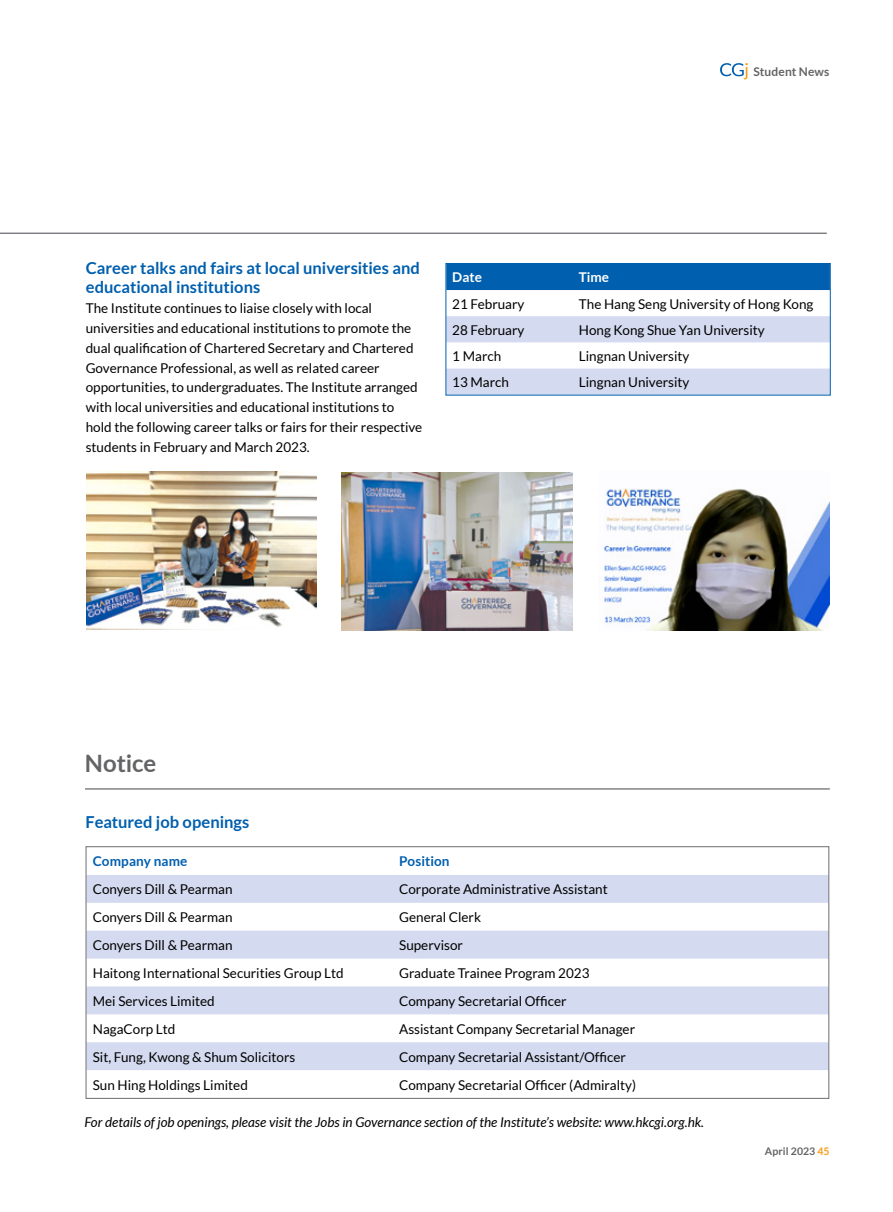
<style>
.page{position:relative;width:893px;height:1212px;background:#fff}
.page>*{position:absolute;margin:0;border:0;box-sizing:border-box;transform-origin:0 0}
.t1{font:700 24px "Lato";letter-spacing:-.005em;color:#636466}
.t2{font:700 16.5px/19.8px "Lato";color:#005fae}
.t3{font:13.5px/19.8px "Lato";color:#000}
.t4{font:italic 13.5px "Lato";color:#000}
.t5{font:700 13.5px "Lato";letter-spacing:.005em;color:#005fae}
.t6{font:700 13.5px "Lato";color:#fff}
.t7{font:700 12px "Lato";letter-spacing:.01em;color:#636466}
.t8{font:700 10.5px "Lato";letter-spacing:.005em;color:#636466}
.s1{color:#f99d1c}
</style>
<div class="page">
<svg style="left:720px;top:63px;width:28px;height:16px"></svg>
<hr style="left:0;top:233px;width:827px;height:1px;background:#6d6e71">
<svg style="left:88px;top:875px;width:739px;height:195px;fill:#d4daef"></svg>
<div style="left:86px;top:846px;width:743px;height:253px;border:1px solid #6d6e71"></div>
<div style="left:448px;top:265px;width:381px;height:25px;background:#005fae"></div>
<svg style="left:448px;top:316px;width:381px;height:77px"></svg>
<div style="left:446px;top:263px;width:385px;height:132px;border:1px solid #005fae"></div>
<img style="left:86px;top:471px;width:230px;height:159px">
<img style="left:341px;top:472px;width:232px;height:158px">
<img style="left:604px;top:488px;width:225px;height:142px">
<hr style="left:85px;top:788px;width:745px;height:1px;background:#6d6e71">
<p class="t7" style="left:753px;top:65px;width:77px">Student News</p>
<p class="t2" style="left:86px;top:257px;width:336px">Career talks and fairs at local universities and educational institutions</p>
<p class="t3" style="left:86px;top:298px;width:338px">The Institute continues to liaise closely with local universities and educational institutions to promote the dual qualification of Chartered Secretary and Chartered Governance Professional, as well as related career opportunities, to undergraduates. The Institute arranged with local universities and educational institutions to hold the following career talks or fairs for their respective students in February and March 2023.</p>
<p class="t6" style="left:452px;top:270px;width:31px">Date</p>
<p class="t6" style="left:579px;top:270px;width:32px">Time</p>
<p class="t3" style="left:452px;top:294px;width:74px">21 February</p>
<p class="t3" style="left:579px;top:294px;width:236px">The Hang Seng University of Hong Kong</p>
<p class="t3" style="left:452px;top:320px;width:74px">28 February</p>
<p class="t3" style="left:579px;top:320px;width:187px">Hong Kong Shue Yan University</p>
<p class="t3" style="left:452px;top:346px;width:50px">1 March</p>
<p class="t3" style="left:579px;top:346px;width:112px">Lingnan University</p>
<p class="t3" style="left:452px;top:372px;width:58px">13 March</p>
<p class="t3" style="left:579px;top:372px;width:112px">Lingnan University</p>
<h1 class="t1" style="left:85px;top:749px;width:73px">Notice</h1>
<p class="t2" style="left:86px;top:812px;width:165px">Featured job openings</p>
<p class="t5" style="left:93px;top:854px;width:96px">Company name</p>
<p class="t5" style="left:399px;top:854px;width:52px">Position</p>
<p class="t3" style="left:93px;top:879px;width:141px">Conyers Dill &amp; Pearman</p>
<p class="t3" style="left:399px;top:879px;width:210px">Corporate Administrative Assistant</p>
<p class="t3" style="left:93px;top:907px;width:141px">Conyers Dill &amp; Pearman</p>
<p class="t3" style="left:399px;top:907px;width:83px">General Clerk</p>
<p class="t3" style="left:93px;top:935px;width:141px">Conyers Dill &amp; Pearman</p>
<p class="t3" style="left:399px;top:935px;width:65px">Supervisor</p>
<p class="t3" style="left:93px;top:963px;width:252px">Haitong International Securities Group Ltd</p>
<p class="t3" style="left:399px;top:963px;width:192px">Graduate Trainee Program 2023</p>
<p class="t3" style="left:93px;top:991px;width:124px">Mei Services Limited</p>
<p class="t3" style="left:399px;top:991px;width:169px">Company Secretarial Officer</p>
<p class="t3" style="left:93px;top:1019px;width:84px">NagaCorp Ltd</p>
<p class="t3" style="left:399px;top:1019px;width:237px">Assistant Company Secretarial Manager</p>
<p class="t3" style="left:93px;top:1047px;width:204px">Sit, Fung, Kwong &amp; Shum Solicitors</p>
<p class="t3" style="left:399px;top:1047px;width:228px">Company Secretarial Assistant/Officer</p>
<p class="t3" style="left:93px;top:1074px;width:157px">Sun Hing Holdings Limited</p>
<p class="t3" style="left:399px;top:1074px;width:238px">Company Secretarial Officer (Admiralty)</p>
<p class="t4" style="left:84px;top:1114px;width:621px">For details of job openings, please visit the Jobs in Governance section of the Institute’s website: www.hkcgi.org.hk.</p>
<p class="t8" style="left:765px;top:1145px;width:66px">April 2023 <span class="s1">45</span></p>
</div>
